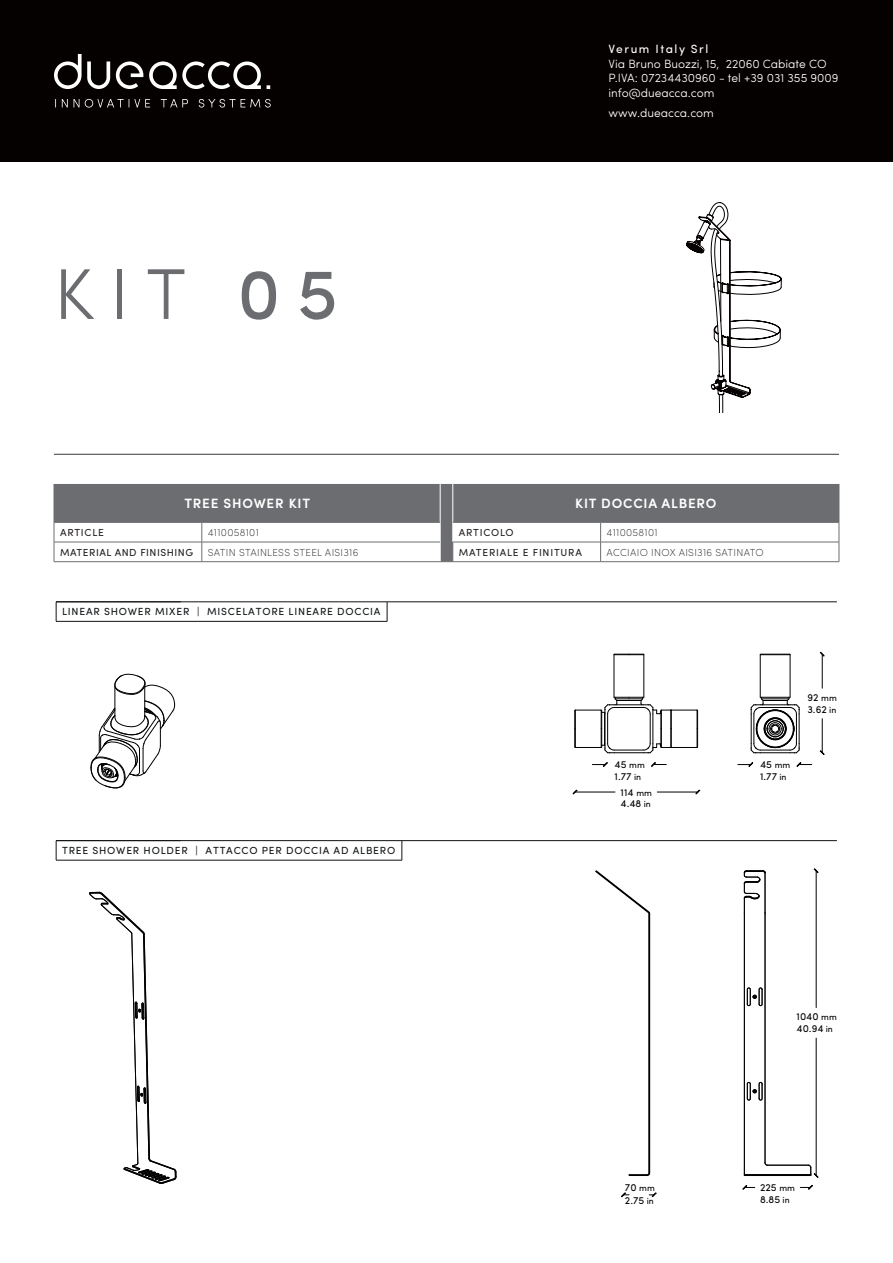
<style>
.page{position:relative;width:893px;height:1263px;background:#fff}
.page>*{position:absolute;margin:0;border:0;box-sizing:border-box;transform-origin:0 0}
.t1{font:300 72px "Sofia Pro";color:#6c6d70}
.t2{font:600 13.5px "Sofia Pro";letter-spacing:.06em;color:#fff}
.t3{font:300 12px/14.4px "Sofia Pro";color:#fff}
.t4{font:12px "Sofia Pro";letter-spacing:.125em;color:#fff}
.t5{font:10.35px "Sofia Pro";letter-spacing:.075em;color:#111416}
.t6{font:10.35px/11.9px "Sofia Pro";color:#000001}
.t7{font:200 10.2px "Sofia Pro";letter-spacing:.03em;color:#231f20}
.t8{font:10.2px "Sofia Pro";letter-spacing:.075em;color:#231f20}
.t9{font:10.2px "Sofia Pro";letter-spacing:.05em;color:#231f20}
.s1{font-weight:500}
.s2{font-size:8.85px}
</style>
<div class="page">
<div style="left:0;top:0;width:893px;height:162px;background:#060101"></div>
<svg style="left:54px;top:54px;width:217px;height:54px"></svg>
<hr style="left:54px;top:454px;width:785px;height:1px;background:#524f4e">
<svg style="left:686px;top:202px;width:96px;height:211px"></svg>
<svg style="left:55px;top:484px;width:784px;height:77px;fill:#6c6d70"></svg>
<hr style="left:839px;top:484px;width:1px;height:38px;background:#6c6d70">
<hr style="left:440px;top:484px;width:1px;height:38px;background:#fff">
<hr style="left:453px;top:484px;width:1px;height:38px;background:#fff">
<hr style="left:54px;top:484px;width:1px;height:38px;background:#6c6d70">
<hr style="left:202px;top:542px;width:238px;height:1px;background:#6c6d70">
<hr style="left:453px;top:542px;width:148px;height:1px;background:#6c6d70">
<hr style="left:54px;top:522px;width:148px;height:1px;background:#6c6d70">
<hr style="left:202px;top:522px;width:238px;height:1px;background:#6c6d70">
<hr style="left:202px;top:561px;width:238px;height:1px;background:#6c6d70">
<hr style="left:453px;top:561px;width:148px;height:1px;background:#6c6d70">
<hr style="left:453px;top:522px;width:148px;height:1px;background:#6c6d70">
<hr style="left:601px;top:522px;width:238px;height:1px;background:#6c6d70">
<hr style="left:601px;top:542px;width:238px;height:1px;background:#6c6d70">
<svg style="left:839px;top:522px;width:1px;height:39px"></svg>
<hr style="left:601px;top:561px;width:238px;height:1px;background:#6c6d70">
<svg style="left:440px;top:522px;width:14px;height:40px"></svg>
<svg style="left:600px;top:522px;width:1px;height:39px"></svg>
<hr style="left:54px;top:542px;width:148px;height:1px;background:#6c6d70">
<svg style="left:54px;top:523px;width:1px;height:38px"></svg>
<svg style="left:202px;top:522px;width:1px;height:39px"></svg>
<hr style="left:54px;top:561px;width:148px;height:1px;background:#6c6d70">
<svg style="left:56px;top:602px;width:1px;height:19px"></svg>
<svg style="left:387px;top:602px;width:1px;height:19px"></svg>
<hr style="left:56px;top:621px;width:331px;height:1px;background:#111416">
<hr style="left:56px;top:601px;width:781px;height:1px;background:#111416">
<svg style="left:56px;top:841px;width:1px;height:19px"></svg>
<svg style="left:402px;top:841px;width:1px;height:19px"></svg>
<hr style="left:56px;top:860px;width:346px;height:1px;background:#111416">
<hr style="left:56px;top:840px;width:781px;height:1px;background:#111416">
<svg style="left:91px;top:673px;width:84px;height:116px"></svg>
<svg style="left:621px;top:1193px;width:8px;height:4px"></svg>
<svg style="left:649px;top:1193px;width:7px;height:4px"></svg>
<svg style="left:800px;top:1185px;width:12px;height:4px"></svg>
<svg style="left:743px;top:1185px;width:12px;height:4px"></svg>
<hr style="left:816px;top:1038px;width:1px;height:137px;background:#000001">
<hr style="left:816px;top:871px;width:1px;height:136px;background:#000001">
<svg style="left:814px;top:869px;width:4px;height:4px"></svg>
<hr style="left:575px;top:792px;width:40px;height:1px;background:#000001">
<hr style="left:657px;top:792px;width:41px;height:1px;background:#000001">
<hr style="left:614px;top:655px;width:1px;height:42px;background:#000001">
<hr style="left:644px;top:655px;width:1px;height:42px;background:#000001">
<svg style="left:614px;top:654px;width:30px;height:1px"></svg>
<svg style="left:574px;top:697px;width:124px;height:56px"></svg>
<svg style="left:760px;top:654px;width:30px;height:1px"></svg>
<hr style="left:760px;top:655px;width:1px;height:42px;background:#000001">
<hr style="left:790px;top:655px;width:1px;height:42px;background:#000001">
<svg style="left:751px;top:697px;width:49px;height:56px"></svg>
<svg style="left:592px;top:762px;width:15px;height:5px"></svg>
<svg style="left:651px;top:762px;width:15px;height:5px"></svg>
<svg style="left:738px;top:762px;width:15px;height:5px"></svg>
<svg style="left:797px;top:762px;width:15px;height:5px"></svg>
<hr style="left:822px;top:654px;width:1px;height:34px;background:#000001">
<hr style="left:822px;top:719px;width:1px;height:34px;background:#000001">
<svg style="left:595px;top:870px;width:55px;height:306px"></svg>
<hr style="left:745px;top:1175px;width:63px;height:1px;background:#000001">
<hr style="left:745px;top:1174px;width:63px;height:1px;background:#000001">
<svg style="left:747px;top:987px;width:15px;height:19px"></svg>
<svg style="left:744px;top:870px;width:22px;height:44px"></svg>
<hr style="left:765px;top:914px;width:1px;height:249px;background:#000001">
<hr style="left:767px;top:1165px;width:41px;height:1px;background:#000001">
<svg style="left:808px;top:1165px;width:10px;height:12px"></svg>
<hr style="left:744px;top:914px;width:1px;height:259px;background:#000001">
<svg style="left:747px;top:1082px;width:15px;height:18px"></svg>
<svg style="left:89px;top:892px;width:88px;height:292px"></svg>
<h1 class="t1" style="left:54px;top:241px;width:285px">KIT <span class="s1">05</span></h1>
<p class="t4" style="left:609px;top:40px;width:101px">Verum Italy Srl</p>
<p class="t3" style="left:609px;top:56px;width:232px">Via Bruno Buozzi, 15, 22060 Cabiate CO<br>P.IVA: 07234430960 - tel +39 031 355 9009 info@dueacca.com</p>
<p class="t3" style="left:609px;top:105px;width:107px">www.dueacca.com</p>
<p class="t2" style="left:184px;top:493px;width:127px">TREE SHOWER KIT</p>
<p class="t2" style="left:575px;top:493px;width:143px">KIT DOCCIA ALBERO</p>
<p class="t8" style="left:60px;top:525px;width:45px">ARTICLE</p>
<p class="t7" style="left:208px;top:525px;width:53px">4110058101</p>
<p class="t8" style="left:459px;top:525px;width:56px">ARTICOLO</p>
<p class="t7" style="left:607px;top:525px;width:53px">4110058101</p>
<p class="t9" style="left:60px;top:544px;width:135px">MATERIAL AND FINISHING</p>
<p class="t7" style="left:208px;top:545px;width:152px">SATIN STAINLESS STEEL AISI316</p>
<p class="t8" style="left:459px;top:544px;width:125px">MATERIALE E FINITURA</p>
<p class="t7" style="left:607px;top:545px;width:158px">ACCIAIO INOX AISI316 SATINATO</p>
<p class="t5" style="left:62px;top:604px;width:320px">LINEAR SHOWER MIXER | MISCELATORE LINEARE DOCCIA</p>
<p class="t5" style="left:62px;top:843px;width:335px">TREE SHOWER HOLDER | ATTACCO PER DOCCIA AD ALBERO</p>
<p class="t6" style="left:615px;top:758px;width:32px">45 <span class="s2">mm<br></span>1.77 <span class="s2">in</span></p>
<p class="t6" style="left:621px;top:785px;width:33px">114 <span class="s2">mm<br></span>4.48 <span class="s2">in</span></p>
<p class="t6" style="left:625px;top:1180px;width:31px;line-height:13.4px">70 <span class="s2">mm<br></span>2.75 <span class="s2">in</span></p>
<p class="t6" style="left:807px;top:691px;width:31px">92 <span class="s2">mm<br></span>3.62 <span class="s2">in</span></p>
<p class="t6" style="left:760px;top:758px;width:32px">45 <span class="s2">mm<br></span>1.77 <span class="s2">in</span></p>
<p class="t6" style="left:796px;top:1010px;width:42px">1040 <span class="s2">mm<br></span>40.94 <span class="s2">in</span></p>
<p class="t6" style="left:760px;top:1180px;width:36px">225 <span class="s2">mm<br></span>8.85 <span class="s2">in</span></p>
</div>
